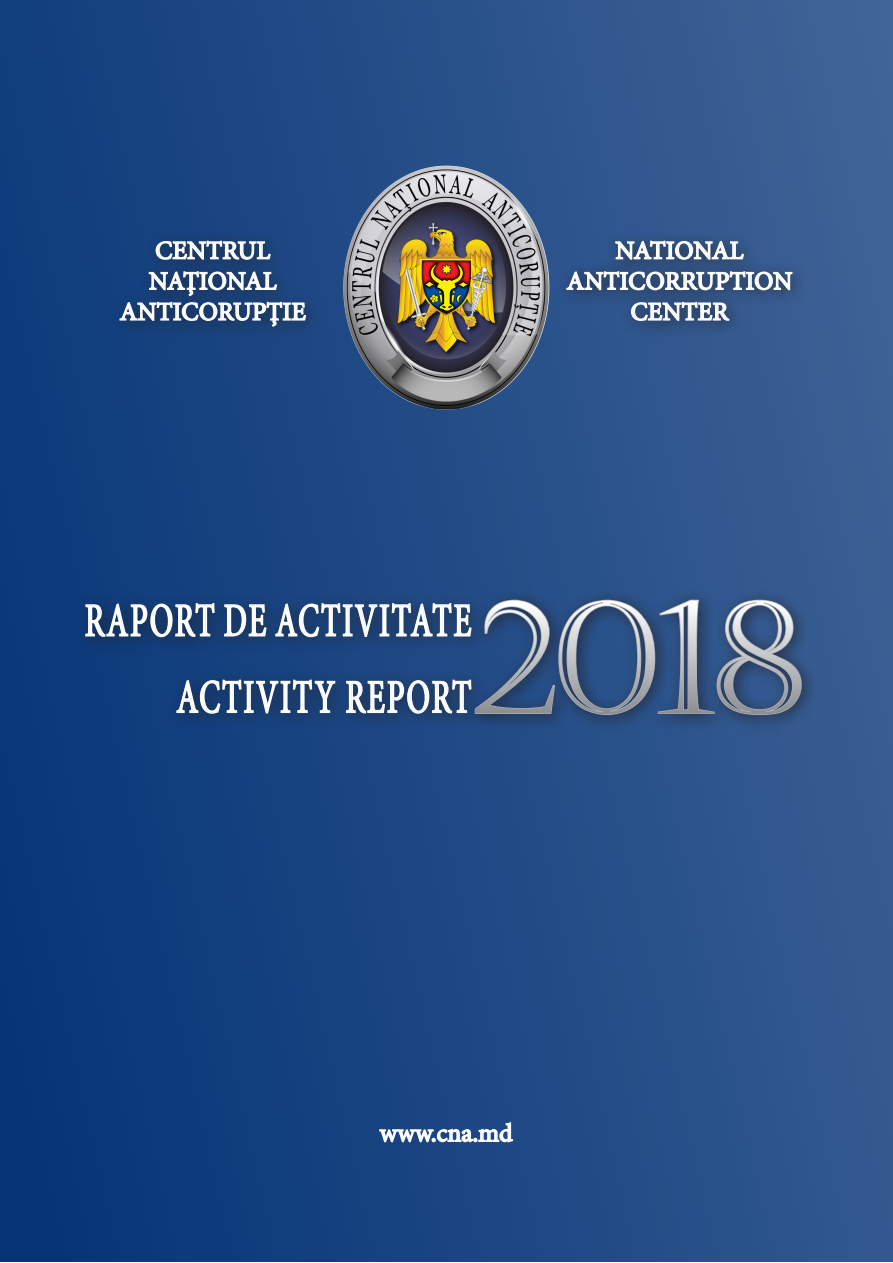
<style>
.page{position:relative;width:893px;height:1263px;background:#fff}
.page>*{position:absolute;margin:0;border:0;box-sizing:border-box;transform-origin:0 0}
.t1{font:156px "Castellar";color:#fff}
.t2{font:47.25px "Minion Pro";letter-spacing:.06em;color:#fff;scale:.67 1}
.t3{font:25.5px/30.6px "Minion Pro";letter-spacing:.01em;color:#fff;text-align:center}
</style>
<div class="page">
<div style="left:0;top:1px;width:893px;height:1261px;background:linear-gradient(to right,#093779,#395e93)"></div>
<img style="left:341px;top:163px;width:210px;height:249px">
<div style="left:110px;top:230px;width:212px;height:112px;background:#1a437f"></div>
<svg style="left:119px;top:240px;width:188px;height:88px"></svg>
<div style="left:75px;top:593px;width:413px;height:61px;background:#231f20;opacity:.75"></div>
<svg style="left:378px;top:1121px;width:136px;height:27px;background:#5575a2"></svg>
<div style="left:464px;top:589px;width:354px;height:143px;background:#231f20;opacity:.75"></div>
<div style="left:167px;top:670px;width:321px;height:61px;background:#1a427d"></div>
<svg style="left:84px;top:597px;width:718px;height:121px;background:#395884"></svg>
<div style="left:556px;top:230px;width:252px;height:108px;background:#231f20;opacity:.75"></div>
<svg style="left:614px;top:236px;width:131px;height:24px"></svg>
<svg style="left:566px;top:266px;width:227px;height:25px"></svg>
<svg style="left:630px;top:301px;width:100px;height:21px"></svg>
<p class="t3" style="left:120px;top:235px;width:188px">CENTRUL<br>NAŢIONAL<br>ANTICORUPŢIE</p>
<p class="t3" style="left:567px;top:235px;width:227px">NATIONAL<br>ANTICORRUPTION<br>CENTER</p>
<h1 class="t1" style="left:473px;top:570px;width:335px">2018</h1>
<h2 class="t2" style="left:85px;top:589px;width:579px">RAPORT DE ACTIVITATE</h2>
<h2 class="t2" style="left:176px;top:665px;width:442px">ACTIVITY REPORT</h2>
<p class="t3" style="left:380px;top:1118px;width:134px">www.cna.md</p>
</div>
